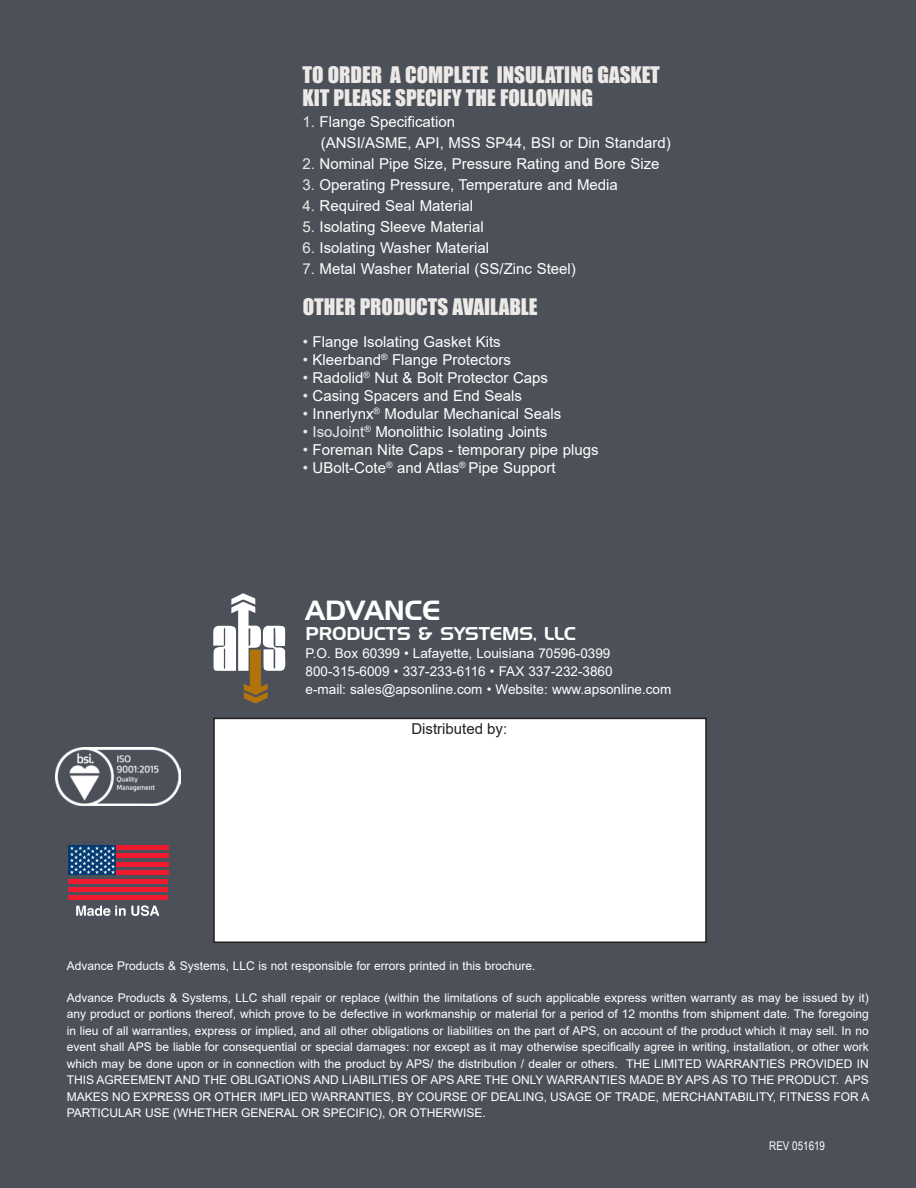
<style>
.page{position:relative;width:916px;height:1188px;background:#fff}
.page>*{position:absolute;margin:0;border:0;box-sizing:border-box;transform-origin:0 0}
.t1{font:27px "ST Huntington";color:#fff}
.t2{font:21px/22.5px "Impact";color:#ece9e7}
.t3{font:18px "ST Huntington";color:#fff}
.t4{font:15px/21px "Arial";color:#fff}
.t5{font:15px "Arial";color:#231f20}
.t6{font:13.5px/18px "Arial";color:#fff}
.t7{font:12px/16.5px "Arial";color:#fff;text-align:justify}
.t8{font:12px "Arial Narrow";color:#fff}
.s1{color:#ece9e7}
</style>
<div class="page">
<div style="left:0;top:0;width:915px;height:1188px;background:#4c5159"></div>
<div style="left:214px;top:718px;width:491px;height:224px;background:#fff"></div>
<div style="left:213px;top:718px;width:493px;height:225px;border:2px solid #231f20"></div>
<img style="left:56px;top:748px;width:124px;height:58px">
<div style="left:68px;top:845px;width:48px;height:30px;background:#013a71"></div>
<div style="left:116px;top:845px;width:52px;height:5px;background:#ee1a2f"></div>
<hr style="left:116px;top:854px;width:52px;height:4px;background:#ee1a2f">
<div style="left:116px;top:862px;width:52px;height:5px;background:#ee1a2f"></div>
<hr style="left:116px;top:871px;width:52px;height:4px;background:#ee1a2f">
<hr style="left:68px;top:879px;width:100px;height:4px;background:#ee1a2f">
<div style="left:68px;top:887px;width:100px;height:5px;background:#ee1a2f"></div>
<hr style="left:68px;top:896px;width:100px;height:4px;background:#ee1a2f">
<svg style="left:70px;top:846px;width:45px;height:28px"></svg>
<svg style="left:76px;top:905px;width:83px;height:11px"></svg>
<svg style="left:213px;top:593px;width:72px;height:110px"></svg>
<h2 class="t2" style="left:302px;top:65px;width:359px">TO ORDER A COMPLETE INSULATING GASKET<br>KIT PLEASE SPECIFY THE FOLLOWING</h2>
<p class="t4" style="left:321px;top:112px;width:351px;text-indent:-18px"><span class="s1">1.</span> Flange Specification<br>(ANSI/ASME, API, MSS SP44, BSI or Din Standard)</p>
<p class="t4" style="left:302px;top:154px;width:358px"><span class="s1">2.</span> Nominal Pipe Size, Pressure Rating and Bore Size</p>
<p class="t4" style="left:302px;top:175px;width:317px"><span class="s1">3.</span> Operating Pressure, Temperature and Media</p>
<p class="t4" style="left:302px;top:196px;width:172px"><span class="s1">4.</span> Required Seal Material</p>
<p class="t4" style="left:302px;top:217px;width:183px"><span class="s1">5.</span> Isolating Sleeve Material</p>
<p class="t4" style="left:302px;top:238px;width:188px"><span class="s1">6.</span> Isolating Washer Material</p>
<p class="t4" style="left:302px;top:259px;width:275px"><span class="s1">7.</span> Metal Washer Material (SS/Zinc Steel)</p>
<h2 class="t2" style="left:303px;top:297px;width:236px">OTHER PRODUCTS AVAILABLE</h2>
<p class="t4" style="left:303px;top:332px;width:199px"><span class="s1">•</span> Flange Isolating Gasket Kits</p>
<p class="t4" style="left:303px;top:350px;width:210px"><span class="s1">•</span> Kleerband<sup>®</sup> Flange Protectors</p>
<p class="t4" style="left:303px;top:368px;width:247px"><span class="s1">•</span> Radolid<sup>®</sup> Nut &amp; Bolt Protector Caps</p>
<p class="t4" style="left:303px;top:386px;width:221px"><span class="s1">•</span> Casing Spacers and End Seals</p>
<p class="t4" style="left:303px;top:404px;width:260px"><span class="s1">•</span> Innerlynx<sup>®</sup> Modular Mechanical Seals</p>
<p class="t4" style="left:303px;top:422px;width:246px"><span class="s1">• IsoJoint</span><sup>®</sup> Monolithic Isolating Joints</p>
<p class="t4" style="left:303px;top:440px;width:297px"><span class="s1">•</span> Foreman Nite Caps - temporary pipe plugs</p>
<p class="t4" style="left:303px;top:458px;width:254px"><span class="s1">•</span> UBolt-Cote<sup>®</sup> and Atlas<sup>®</sup> Pipe Support</p>
<h1 class="t1" style="left:305px;top:600px;width:137px">ADVANCE</h1>
<h3 class="t3" style="left:305px;top:626px;width:272px">PRODUCTS &amp; SYSTEMS, LLC</h3>
<p class="t6" style="left:305px;top:645px;width:367px">P.O. Box 60399 • Lafayette, Louisiana 70596-0399<br>800-315-6009 • 337-233-6116 • FAX 337-232-3860<br>e-mail: sales@apsonline.com • Website: www.apsonline.com</p>
<p class="t5" style="left:411px;top:723px;width:97px">Distributed by:</p>
<p class="t7" style="left:67px;top:959px;width:470px">Advance Products &amp; Systems, LLC is not responsible for errors printed in this brochure.</p>
<p class="t7" style="left:67px;top:991px;width:804px">Advance Products &amp; Systems, LLC shall repair or replace (within the limitations of such applicable express written warranty as may be issued by it) any product or portions thereof, which prove to be defective in workmanship or material for a period of 12 months from shipment date. The foregoing in lieu of all warranties, express or implied, and all other obligations or liabilities on the part of APS, on account of the product which it may sell. In no event shall APS be liable for consequential or special damages: nor except as it may otherwise specifically agree in writing, installation, or other work which may be done upon or in connection with the product by APS/ the distribution / dealer or others. THE LIMITED WARRANTIES PROVIDED IN THIS AGREEMENT AND THE OBLIGATIONS AND LIABILITIES OF APS ARE THE ONLY WARRANTIES MADE BY APS AS TO THE PRODUCT. APS MAKES NO EXPRESS OR OTHER IMPLIED WARRANTIES, BY COURSE OF DEALING, USAGE OF TRADE, MERCHANTABILITY, FITNESS FOR A PARTICULAR USE (WHETHER GENERAL OR SPECIFIC), OR OTHERWISE.</p>
<p class="t8" style="left:769px;top:1139px;width:57px">REV 051619</p>
</div>
